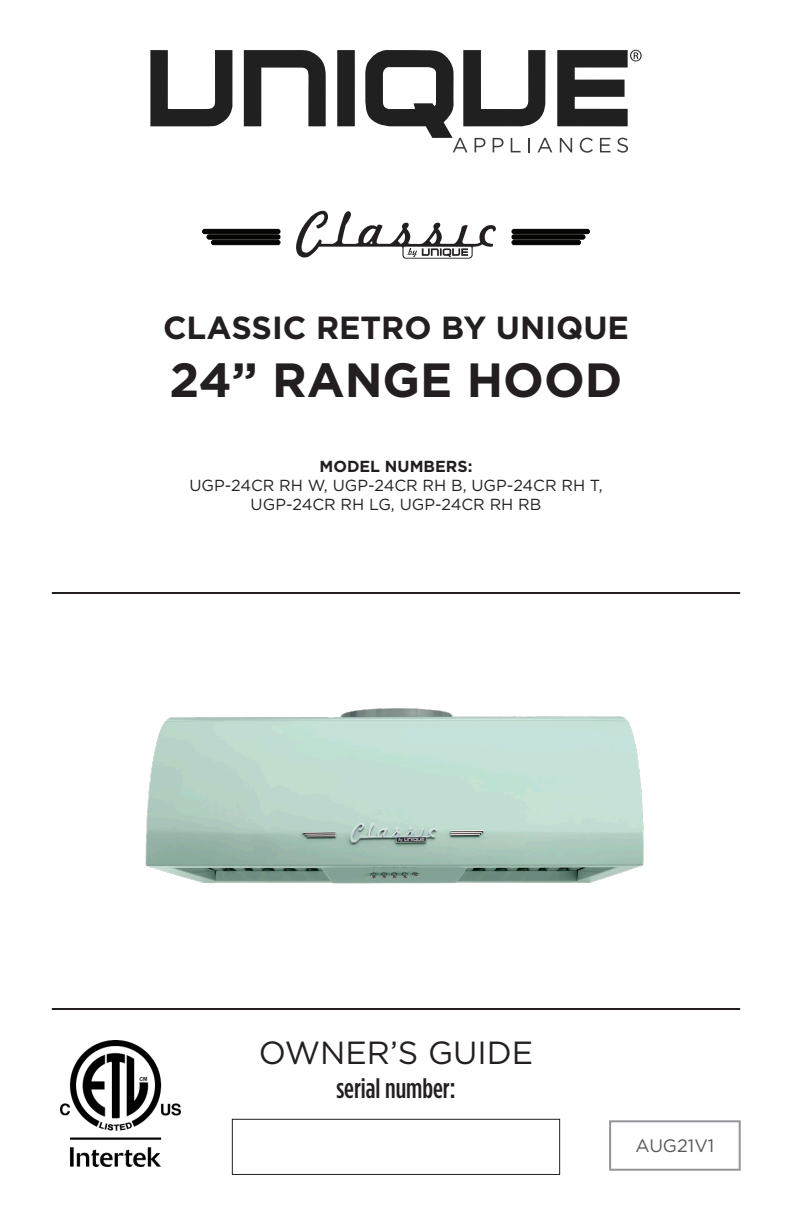
<style>
.page{position:relative;width:792px;height:1224px;background:#fff}
.page>*{position:absolute;margin:0;border:0;box-sizing:border-box;transform-origin:0 0}
.t1{font:700 48px "Gotham";color:#231f20}
.t2{font:700 32px "Gotham";color:#231f20}
.t3{font:32px "Gotham";color:#231f20}
.t4{font:500 28px "Gotham Condensed";color:#231f20}
.t5{font:18px "Gotham";color:#57585a}
.t6{font:16px/19.2px "Gotham";color:#231f20;text-align:center}
.s1{font-weight:700}
</style>
<div class="page">
<hr style="left:52px;top:1008px;width:688px;height:2px;background:#231f20">
<hr style="left:52px;top:592px;width:688px;height:2px;background:#231f20">
<div style="left:232px;top:1119px;width:328px;height:56px;border:1px solid #231f20"></div>
<svg style="left:244px;top:50px;width:82px;height:76px"></svg>
<svg style="left:150px;top:50px;width:82px;height:76px"></svg>
<div style="left:337px;top:50px;width:18px;height:76px;background:#231f20"></div>
<svg style="left:365px;top:50px;width:277px;height:103px"></svg>
<img style="left:60px;top:1041px;width:120px;height:126px">
<div style="left:203px;top:229px;width:77px;height:5px;background:#050504;border-radius:2px"></div>
<div style="left:202px;top:229px;width:78px;height:5px;border:1px solid #000;border-radius:2px"></div>
<div style="left:207px;top:235px;width:73px;height:4px;border:1px solid #000;border-radius:2px"></div>
<div style="left:211px;top:240px;width:69px;height:5px;background:#050504;border-radius:2px"></div>
<div style="left:211px;top:240px;width:69px;height:5px;border:1px solid #000;border-radius:2px"></div>
<div style="left:512px;top:229px;width:77px;height:5px;background:#050504;border-radius:2px"></div>
<div style="left:512px;top:229px;width:78px;height:5px;border:1px solid #000;border-radius:2px"></div>
<div style="left:512px;top:235px;width:73px;height:4px;border:1px solid #000;border-radius:2px"></div>
<div style="left:512px;top:240px;width:69px;height:5px;background:#050504;border-radius:2px"></div>
<div style="left:512px;top:240px;width:69px;height:5px;border:1px solid #000;border-radius:2px"></div>
<svg style="left:296px;top:210px;width:200px;height:49px"></svg>
<div style="left:609px;top:1120px;width:132px;height:51px;border:2px solid #939598"></div>
<img style="left:145px;top:708px;width:499px;height:176px">
<p class="t2" style="left:163px;top:306px;width:467px">CLASSIC RETRO BY UNIQUE</p>
<p class="t1" style="left:170px;top:348px;width:454px">24” RANGE HOOD</p>
<p class="t6" style="left:189px;top:456px;width:415px"><span class="s1">MODEL NUMBERS:<br></span>UGP-24CR RH W, UGP-24CR RH B, UGP-24CR RH T,<br>UGP-24CR RH LG, UGP-24CR RH RB</p>
<p class="t3" style="left:259px;top:1032px;width:276px">OWNER’S GUIDE</p>
<p class="t4" style="left:336px;top:1073px;width:121px">serial number:</p>
<p class="t5" style="left:636px;top:1134px;width:80px">AUG21V1</p>
</div>
